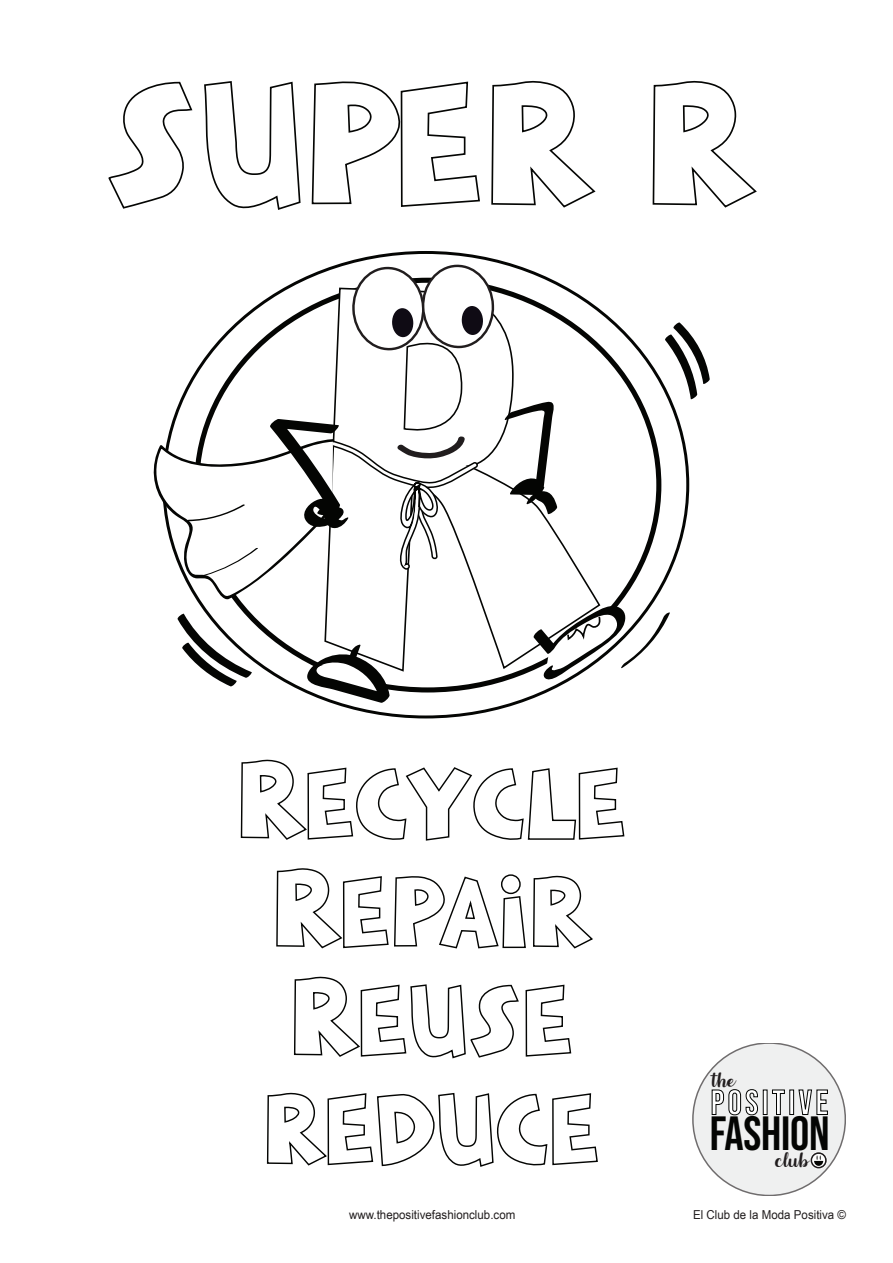
<style>
.page{position:relative;width:893px;height:1263px;background:#fff}
.page>*{position:absolute;margin:0;border:0;box-sizing:border-box;transform-origin:0 0}
.t1{font:48px "Bebas Neue";letter-spacing:-.005em;color:#040503}
.t2{font:18.3px "Grestal Script DEMO";color:#211d1e}
.t3{font:12.3px "Arial Narrow";color:#211d1e;scale:1.14 1}
</style>
<div class="page">
<div style="left:693px;top:1043px;width:152px;height:152px;background:#eff0f0;border:2px solid #211d1e;border-radius:50%"></div>
<svg style="left:712px;top:1089px;width:46px;height:26px"></svg>
<div style="left:763px;top:1090px;width:4px;height:25px;border:1px solid #040503"></div>
<svg style="left:772px;top:1089px;width:13px;height:26px"></svg>
<div style="left:789px;top:1090px;width:5px;height:25px;border:1px solid #040503"></div>
<svg style="left:798px;top:1089px;width:30px;height:26px"></svg>
<svg style="left:810px;top:1151px;width:17px;height:18px"></svg>
<svg style="left:811px;top:1152px;width:16px;height:16px"></svg>
<svg style="left:812px;top:1154px;width:13px;height:13px"></svg>
<svg style="left:813px;top:1155px;width:11px;height:11px"></svg>
<svg style="left:164px;top:252px;width:524px;height:465px"></svg>
<div style="left:197px;top:280px;width:462px;height:410px;background:#fff;border-radius:50%"></div>
<svg style="left:664px;top:322px;width:46px;height:78px"></svg>
<svg style="left:177px;top:613px;width:76px;height:74px"></svg>
<svg style="left:324px;top:287px;width:277px;height:386px"></svg>
<svg style="left:304px;top:643px;width:86px;height:60px"></svg>
<svg style="left:532px;top:603px;width:138px;height:81px"></svg>
<svg style="left:502px;top:400px;width:56px;height:116px"></svg>
<svg style="left:153px;top:263px;width:342px;height:337px"></svg>
<svg style="left:109px;top:81px;width:84px;height:128px"></svg>
<svg style="left:204px;top:81px;width:97px;height:129px"></svg>
<svg style="left:311px;top:81px;width:169px;height:126px"></svg>
<svg style="left:491px;top:80px;width:105px;height:128px"></svg>
<svg style="left:652px;top:80px;width:105px;height:128px"></svg>
<svg style="left:240px;top:759px;width:385px;height:82px"></svg>
<svg style="left:276px;top:868px;width:317px;height:81px"></svg>
<svg style="left:293px;top:976px;width:279px;height:83px"></svg>
<svg style="left:266px;top:1092px;width:332px;height:75px"></svg>
<h2 class="t2" style="left:712px;top:1071px;width:25px">The</h2>
<h1 class="t1" style="left:710px;top:1106px;width:121px">FASHION</h1>
<h2 class="t2" style="left:776px;top:1151px;width:36px">club</h2>
<p class="t3" style="left:349px;top:1206px;width:147px">www.thepositivefashionclub.com</p>
<p class="t3" style="left:693px;top:1206px;width:136px">El Club de la Moda Positiva ©</p>
</div>
